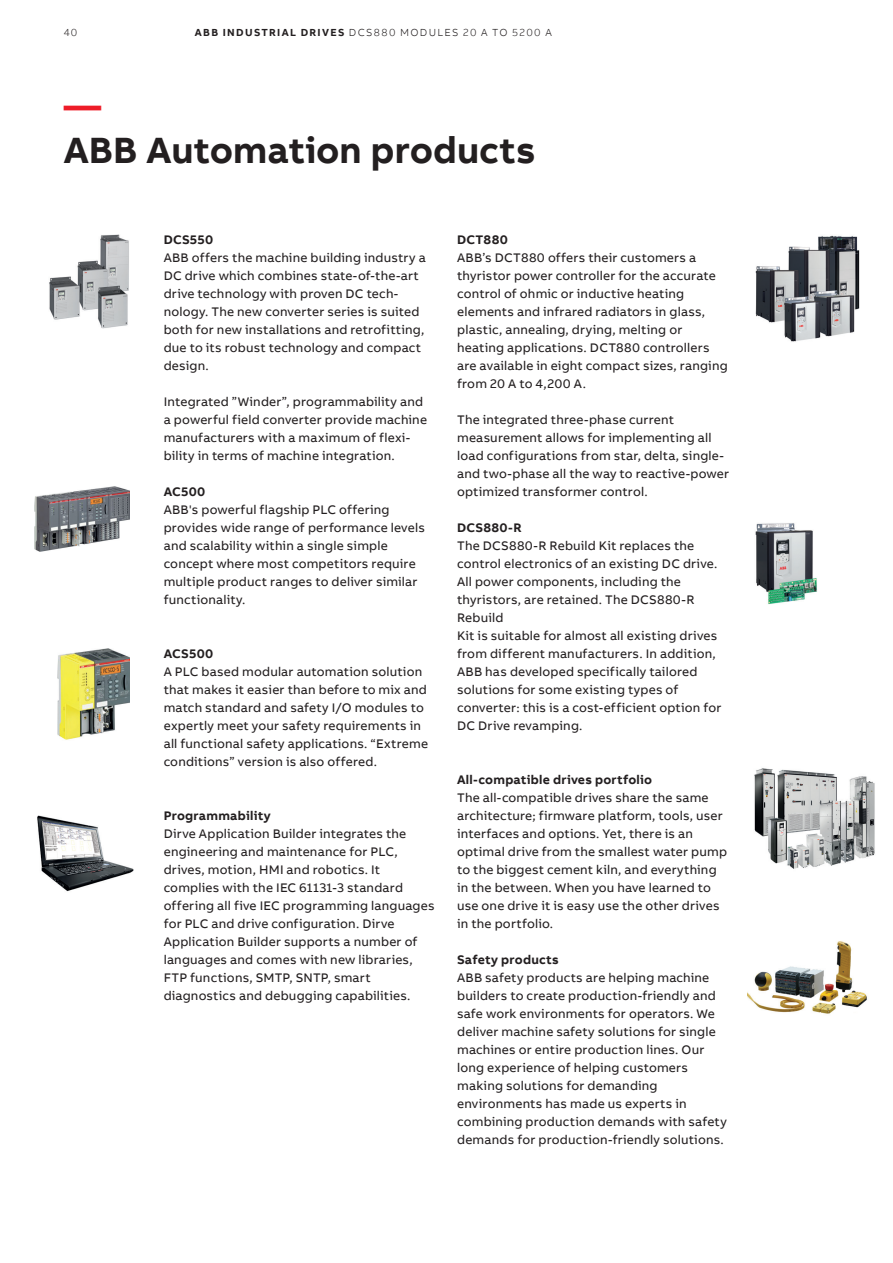
<style>
.page{position:relative;width:893px;height:1263px;background:#fff}
.page>*{position:absolute;margin:0;border:0;box-sizing:border-box;transform-origin:0 0}
.t1{font:700 37.5px "AB Bvoice";color:#231f20}
.t2{font:700 37.5px "AB Bvoice";color:#ee1c28}
.t3{font:12.75px/18px "AB Bvoice";letter-spacing:.015em;color:#231f20}
.t4{font:700 12.75px "AB Bvoice";letter-spacing:.02em;color:#231f20}
.t5{font:300 10.5px "AB Bvoice";letter-spacing:.13em;color:#231f20}
.s1{font-weight:700}
</style>
<div class="page">
<img style="left:754px;top:768px;width:121px;height:101px">
<img style="left:49px;top:235px;width:80px;height:93px">
<img style="left:755px;top:523px;width:62px;height:81px">
<img style="left:755px;top:235px;width:105px;height:107px">
<img style="left:37px;top:815px;width:97px;height:77px">
<img style="left:747px;top:941px;width:120px;height:73px">
<img style="left:34px;top:487px;width:95px;height:65px">
<img style="left:58px;top:649px;width:71px;height:91px">
<p class="t5" style="left:64px;top:26px;width:15px">40</p>
<p class="t5" style="left:195px;top:26px;width:358px"><span class="s1">ABB INDUSTRIAL DRIVES</span> DCS880 MODULES 20 A TO 5200 A</p>
<h1 class="t2" style="left:64px;top:81px;width:39px">—</h1>
<h1 class="t1" style="left:64px;top:126px;width:473px">ABB Automation products</h1>
<p class="t4" style="left:164px;top:232px;width:51px">DCS550</p>
<p class="t3" style="left:164px;top:249px;width:264px">ABB offers the machine building industry a DC drive which combines state-of-the-art drive technology with proven DC tech&shy;nology. The new converter series is suited both for new installations and retrofitting, due to its robust technology and compact design.</p>
<p class="t3" style="left:164px;top:393px;width:265px">Integrated ”Winder”, programmability and a powerful field converter provide machine manufacturers with a maximum of flexi&shy;bility in terms of machine integration.</p>
<p class="t4" style="left:164px;top:484px;width:43px">AC500</p>
<p class="t3" style="left:164px;top:501px;width:263px">ABB's powerful flagship PLC offering provides wide range of performance levels and scalability within a single simple concept where most competitors require multiple product ranges to deliver similar functionality.</p>
<p class="t4" style="left:164px;top:646px;width:51px">ACS500</p>
<p class="t3" style="left:164px;top:663px;width:266px">A PLC based modular automation solution that makes it easier than before to mix and match standard and safety I/O modules to expertly meet your safety requirements in all functional safety applications. “Extreme conditions” version is also offered.</p>
<p class="t4" style="left:164px;top:808px;width:108px">Programmability</p>
<p class="t3" style="left:164px;top:825px;width:272px">Dirve Application Builder integrates the engineering and maintenance for PLC, drives, motion, HMI and robotics. It complies with the IEC 61131-3 standard offering all five IEC programming languages for PLC and drive configuration. Dirve Application Builder supports a number of languages and comes with new libraries, FTP functions, SMTP, SNTP, smart diagnostics and debugging capabilities.</p>
<p class="t4" style="left:457px;top:231px;width:52px">DCT880</p>
<p class="t3" style="left:457px;top:249px;width:272px">ABB’s DCT880 offers their customers a thyristor power controller for the accurate control of ohmic or inductive heating elements and infrared radiators in glass, plastic, annealing, drying, melting or heating applications. DCT880 controllers are available in eight compact sizes, ranging from 20 A to 4,200 A.</p>
<p class="t3" style="left:457px;top:411px;width:274px">The integrated three-phase current measurement allows for implementing all load configurations from star, delta, single&shy;and two-phase all the way to reactive-power optimized transformer control.</p>
<p class="t4" style="left:457px;top:519px;width:66px">DCS880-R</p>
<p class="t3" style="left:457px;top:537px;width:266px">The DCS880-R Rebuild Kit replaces the control electronics of an existing DC drive.<br>All power components, including the thyristors, are retained. The DCS880-R Rebuild<br>Kit is suitable for almost all existing drives from different manufacturers. In addition, ABB has developed specifically tailored solutions for some existing types of converter: this is a cost-efficient option for DC Drive revamping.</p>
<p class="t4" style="left:457px;top:771px;width:197px">All-compatible drives portfolio</p>
<p class="t3" style="left:457px;top:789px;width:271px">The all-compatible drives share the same architecture; firmware platform, tools, user interfaces and options. Yet, there is an optimal drive from the smallest water pump to the biggest cement kiln, and everything in the between. When you have learned to use one drive it is easy use the other drives in the portfolio.</p>
<p class="t4" style="left:457px;top:951px;width:103px">Safety products</p>
<p class="t3" style="left:457px;top:969px;width:271px">ABB safety products are helping machine builders to create production-friendly and safe work environments for operators. We deliver machine safety solutions for single machines or entire production lines. Our long experience of helping customers making solutions for demanding environments has made us experts in combining production demands with safety demands for production-friendly solutions.</p>
</div>
